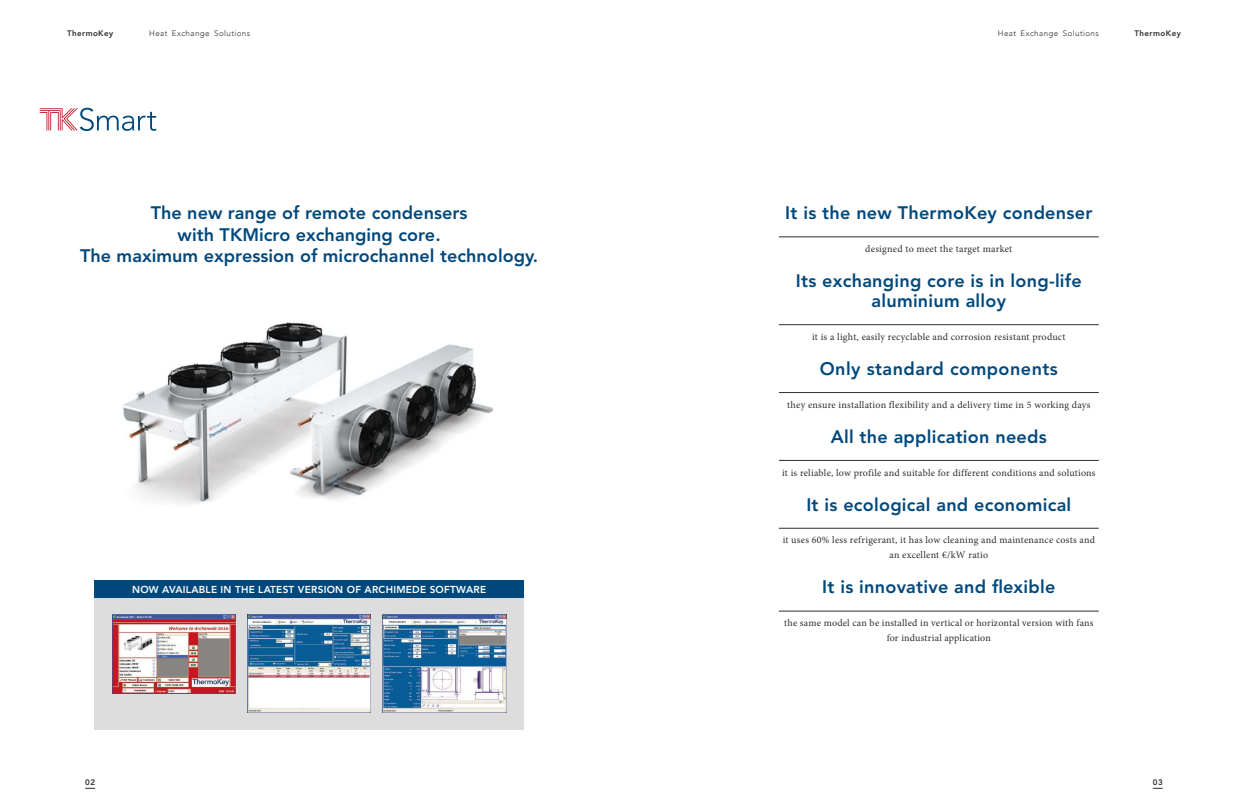
<style>
.page{position:relative;width:1248px;height:808px;background:#fff}
.page>*{position:absolute;margin:0;border:0;box-sizing:border-box;transform-origin:0 0}
.t1{font:800 18px/21.6px "Avenir LT Std";letter-spacing:.015em;color:#00487c;text-align:center}
.t2{font:10px/15px "Minion Pro";letter-spacing:.02em;color:#2d2d2c;text-align:center}
.t3{font:800 10px "Avenir LT Std";letter-spacing:.025em;color:#fff}
.t4{font:300 8px "Avenir";letter-spacing:.05em;color:#2d2d2c}
.t5{font:800 8px "Avenir";letter-spacing:.05em;color:#2d2d2c}
</style>
<div class="page">
<img style="left:123px;top:322px;width:370px;height:182px">
<svg style="left:40px;top:108px;width:116px;height:23px"></svg>
<hr style="left:778px;top:237px;width:320px;height:1px;background:#2d2d2c">
<hr style="left:778px;top:324px;width:320px;height:1px;background:#2d2d2c">
<hr style="left:778px;top:392px;width:320px;height:1px;background:#2d2d2c">
<hr style="left:778px;top:460px;width:320px;height:1px;background:#2d2d2c">
<hr style="left:778px;top:528px;width:320px;height:1px;background:#2d2d2c">
<hr style="left:778px;top:611px;width:320px;height:1px;background:#2d2d2c">
<div style="left:94px;top:598px;width:430px;height:132px;background:#ddd"></div>
<div style="left:94px;top:581px;width:430px;height:17px;background:#00487c"></div>
<img style="left:383px;top:615px;width:123px;height:98px">
<img style="left:112px;top:615px;width:123px;height:78px">
<img style="left:247px;top:615px;width:124px;height:98px">
<p class="t5" style="left:67px;top:30px;width:48px">ThermoKey</p>
<p class="t5" style="left:1134px;top:30px;width:48px">ThermoKey</p>
<p class="t4" style="left:149px;top:30px;width:102px">Heat Exchange Solutions</p>
<p class="t4" style="left:997px;top:30px;width:102px">Heat Exchange Solutions</p>
<h1 class="t1" style="left:80px;top:204px;width:459px">The new range of remote condensers<br>with TKMicro exchanging core.<br>The maximum expression of microchannel technology.</h1>
<h1 class="t1" style="left:785px;top:204px;width:308px">It is the new ThermoKey condenser</h1>
<p class="t2" style="left:865px;top:242px;width:148px">designed to meet the target market</p>
<h1 class="t1" style="left:795px;top:272px;width:287px;line-height:20px">Its exchanging core is in long-life aluminium alloy</h1>
<p class="t2" style="left:812px;top:330px;width:255px">it is a light, easily recyclable and corrosion resistant product</p>
<h1 class="t1" style="left:819px;top:359px;width:239px">Only standard components</h1>
<p class="t2" style="left:787px;top:398px;width:304px">they ensure installation flexibility and a delivery time in 5 working days</p>
<h1 class="t1" style="left:830px;top:427px;width:217px">All the application needs</h1>
<p class="t2" style="left:782px;top:465px;width:315px">it is reliable, low profile and suitable for different conditions and solutions</p>
<h1 class="t1" style="left:806px;top:495px;width:266px">It is ecological and economical</h1>
<p class="t2" style="left:782px;top:533px;width:314px">it uses 60% less refrigerant, it has low cleaning and maintenance costs and an excellent €/kW ratio</p>
<h1 class="t1" style="left:822px;top:578px;width:235px">It is innovative and flexible</h1>
<p class="t2" style="left:784px;top:616px;width:311px">the same model can be installed in vertical or horizontal version with fans for industrial application</p>
<p class="t3" style="left:132px;top:585px;width:355px">NOW AVAILABLE IN THE LATEST VERSION OF ARCHIMEDE SOFTWARE</p>
<p class="t5" style="left:85px;top:779px;width:11px">02</p>
<p class="t5" style="left:1152px;top:779px;width:11px">03</p>
</div>
